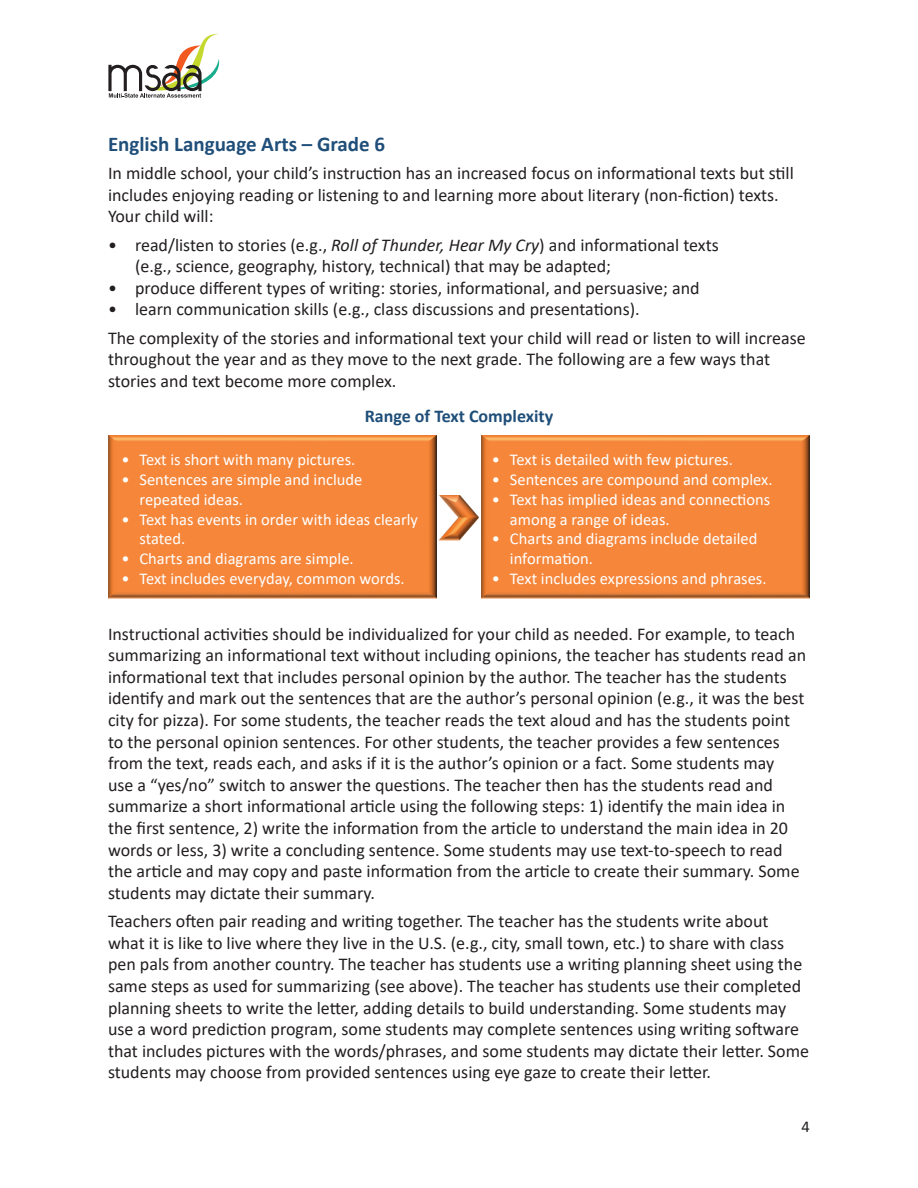
<style>
.page{position:relative;width:918px;height:1188px;background:#fff}
.page>*{position:absolute;margin:0;border:0;box-sizing:border-box;transform-origin:0 0}
.t1{font:700 21px "Calibri";color:#1f4e79}
.t2{font:18px/21.6px "Calibri";color:#231f20}
.t3{font:700 18px "Calibri";color:#1f4e79}
.t4{font:16.5px/19.8px "Calibri";color:#fff}
.t5{font:16.5px "Calibri";color:#231f20}
.s1{font-style:italic}
</style>
<div class="page">
<img style="left:481px;top:435px;width:329px;height:164px">
<img style="left:108px;top:435px;width:329px;height:164px">
<svg style="left:108px;top:33px;width:112px;height:65px"></svg>
<img style="left:439px;top:495px;width:39px;height:45px">
<p class="t1" style="left:108px;top:129px;width:279px">English Language Arts – Grade 6</p>
<p class="t2" style="left:108px;top:162px;width:687px">In middle school, your child’s instruction has an increased focus on informational texts but still includes enjoying reading or listening to and learning more about literary (non-fiction) texts.<br>Your child will:</p>
<p class="t2" style="left:135px;top:233px;width:585px;text-indent:-27px">• read/listen to stories (e.g., <span class="s1">Roll of Thunder, Hear My Cry</span>) and informational texts (e.g., science, geography, history, technical) that may be adapted;</p>
<p class="t2" style="left:108px;top:277px;width:593px">• produce different types of writing: stories, informational, and persuasive; and</p>
<p class="t2" style="left:108px;top:295px;width:699px;line-height:28.3px">• learn communication skills (e.g., class discussions and presentations).<br>The complexity of the stories and informational text your child will read or listen to will increase</p>
<p class="t2" style="left:108px;top:348px;width:664px">throughout the year and as they move to the next grade. The following are a few ways that stories and text become more complex.</p>
<p class="t3" style="left:365px;top:403px;width:190px">Range of Text Complexity</p>
<p class="t4" style="left:122px;top:449px;width:235px">• Text is short with many pictures.</p>
<p class="t4" style="left:140px;top:469px;width:224px;text-indent:-18px">• Sentences are simple and include repeated ideas.</p>
<p class="t4" style="left:140px;top:509px;width:280px;text-indent:-18px">• Text has events in order with ideas clearly stated.</p>
<p class="t4" style="left:122px;top:548px;width:234px">• Charts and diagrams are simple.</p>
<p class="t4" style="left:122px;top:568px;width:285px">• Text includes everyday, common words.</p>
<p class="t4" style="left:492px;top:449px;width:242px">• Text is detailed with few pictures.</p>
<p class="t4" style="left:492px;top:469px;width:282px">• Sentences are compound and complex.</p>
<p class="t4" style="left:510px;top:489px;width:262px;text-indent:-18px">• Text has implied ideas and connections among a range of ideas.</p>
<p class="t4" style="left:510px;top:529px;width:249px;text-indent:-18px">• Charts and diagrams include detailed information.</p>
<p class="t4" style="left:492px;top:568px;width:276px">• Text includes expressions and phrases.</p>
<p class="t2" style="left:108px;top:622px;width:700px">Instructional activities should be individualized for your child as needed. For example, to teach summarizing an informational text without including opinions, the teacher has students read an informational text that includes personal opinion by the author. The teacher has the students identify and mark out the sentences that are the author’s personal opinion (e.g., it was the best city for pizza). For some students, the teacher reads the text aloud and has the students point to the personal opinion sentences. For other students, the teacher provides a few sentences from the text, reads each, and asks if it is the author’s opinion or a fact. Some students may<br>use a “yes/no” switch to answer the questions. The teacher then has the students read and summarize a short informational article using the following steps: 1) identify the main idea in the first sentence, 2) write the information from the article to understand the main idea in 20 words or less, 3) write a concluding sentence. Some students may use text-to-speech to read the article and may copy and paste information from the article to create their summary. Some students may dictate their summary.</p>
<p class="t2" style="left:108px;top:910px;width:703px">Teachers often pair reading and writing together. The teacher has the students write about what it is like to live where they live in the U.S. (e.g., city, small town, etc.) to share with class pen pals from another country. The teacher has students use a writing planning sheet using the same steps as used for summarizing (see above). The teacher has students use their completed planning sheets to write the letter, adding details to build understanding. Some students may use a word prediction program, some students may complete sentences using writing software that includes pictures with the words/phrases, and some students may dictate their letter. Some students may choose from provided sentences using eye gaze to create their letter.</p>
<p class="t5" style="left:802px;top:1115px;width:10px">4</p>
</div>
